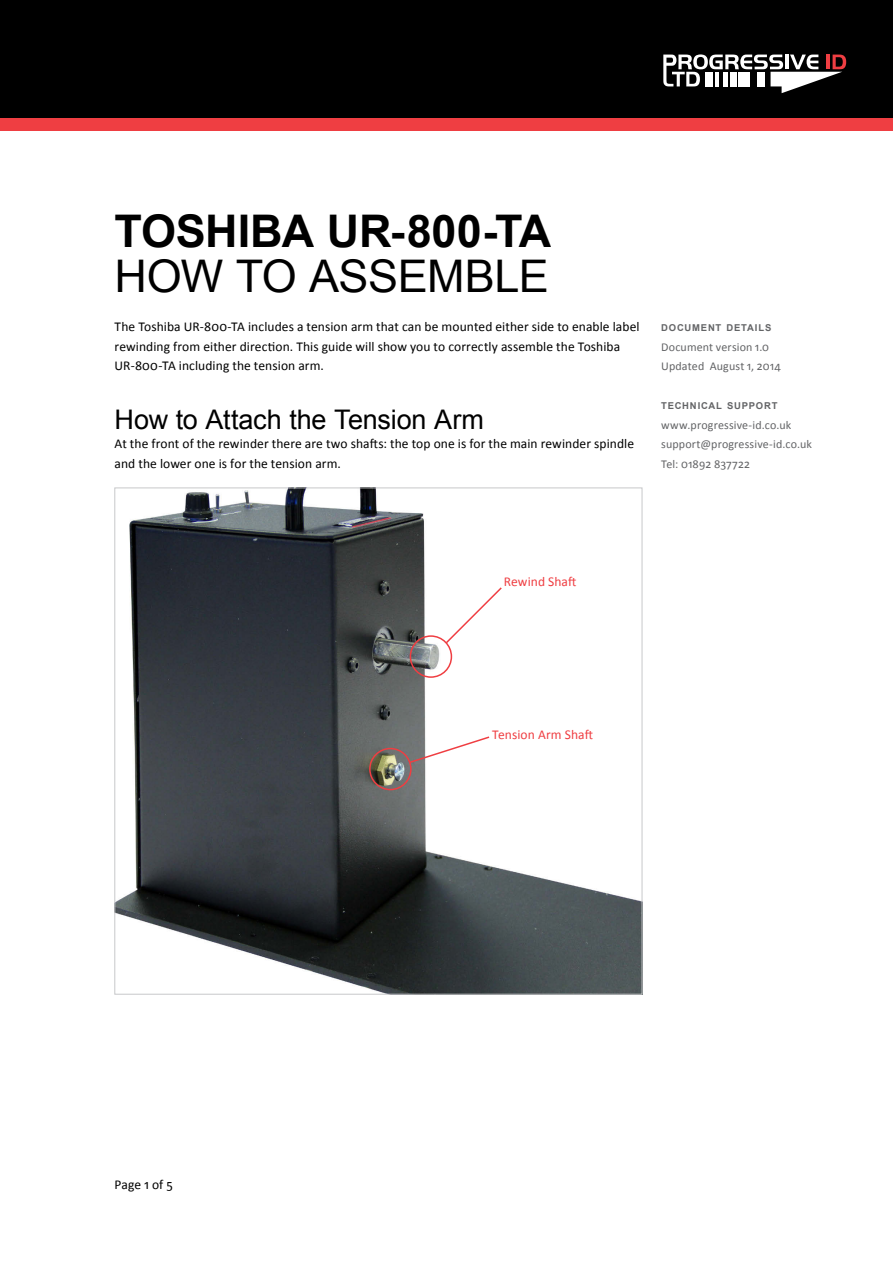
<style>
.page{position:relative;width:893px;height:1263px;background:#fff}
.page>*{position:absolute;margin:0;border:0;box-sizing:border-box;transform-origin:0 0}
.t1{font:700 45px "Arial";letter-spacing:-.01em;color:#000}
.t2{font:45px "Arial";letter-spacing:-.01em;color:#000}
.Header_2{font:27px "Arial";letter-spacing:-.005em;color:#000}
.t3{font:13.5px/19.5px "Calibri";letter-spacing:.005em;color:#000}
.t4{font:13.5px "Calibri";letter-spacing:.005em;color:#ef3e42}
.t5{font:12px/19.5px "Calibri";letter-spacing:.01em;color:#636466}
.Header_5{font:700 9.45px "Arial";letter-spacing:.085em;color:#636466}
</style>
<div class="page">
<div style="left:0;top:0;width:893px;height:119px;background:#000"></div>
<div style="left:0;top:118px;width:893px;height:13px;background:#ef3e42"></div>
<svg style="left:663px;top:54px;width:183px;height:39px"></svg>
<img style="left:117px;top:490px;width:523px;height:502px">
<div style="left:410px;top:635px;width:42px;height:43px;border:2px solid #ef3e42;border-radius:50%"></div>
<div style="left:369px;top:748px;width:43px;height:42px;border:2px solid #ef3e42;border-radius:50%"></div>
<svg style="left:444px;top:586px;width:59px;height:59px"></svg>
<svg style="left:407px;top:735px;width:84px;height:29px"></svg>
<h1 class="t1" style="left:115px;top:202px;width:438px">TOSHIBA UR-800-TA</h1>
<h1 class="t2" style="left:115px;top:247px;width:436px">HOW TO ASSEMBLE</h1>
<p class="t3" style="left:115px;top:317px;width:526px">The Toshiba UR-800-TA includes a tension arm that can be mounted either side to enable label rewinding from either direction. This guide will show you to correctly assemble the Toshiba<br>UR-800-TA including the tension arm.</p>
<p class="Header_2" style="left:115px;top:402px;width:371px">How to Attach the Tension Arm</p>
<p class="t3" style="left:115px;top:434px;width:521px">At the front of the rewinder there are two shafts: the top one is for the main rewinder spindle and the lower one is for the tension arm.</p>
<p class="Header_5" style="left:661px;top:322px;width:112px">DOCUMENT DETAILS</p>
<p class="t5" style="left:661px;top:337px;width:109px">Document version 1.0</p>
<p class="t5" style="left:661px;top:357px;width:121px">Updated August 1, 2014</p>
<p class="Header_5" style="left:661px;top:400px;width:118px">TECHNICAL SUPPORT</p>
<p class="t5" style="left:661px;top:415px;width:152px">www.progressive-id.co.uk support@progressive-id.co.uk<br>Tel: 01892 837722</p>
<p class="t4" style="left:504px;top:573px;width:74px">Rewind Shaft</p>
<p class="t4" style="left:492px;top:726px;width:102px">Tension Arm Shaft</p>
<p class="t3" style="left:115px;top:1175px;width:60px">Page 1 of 5</p>
</div>
